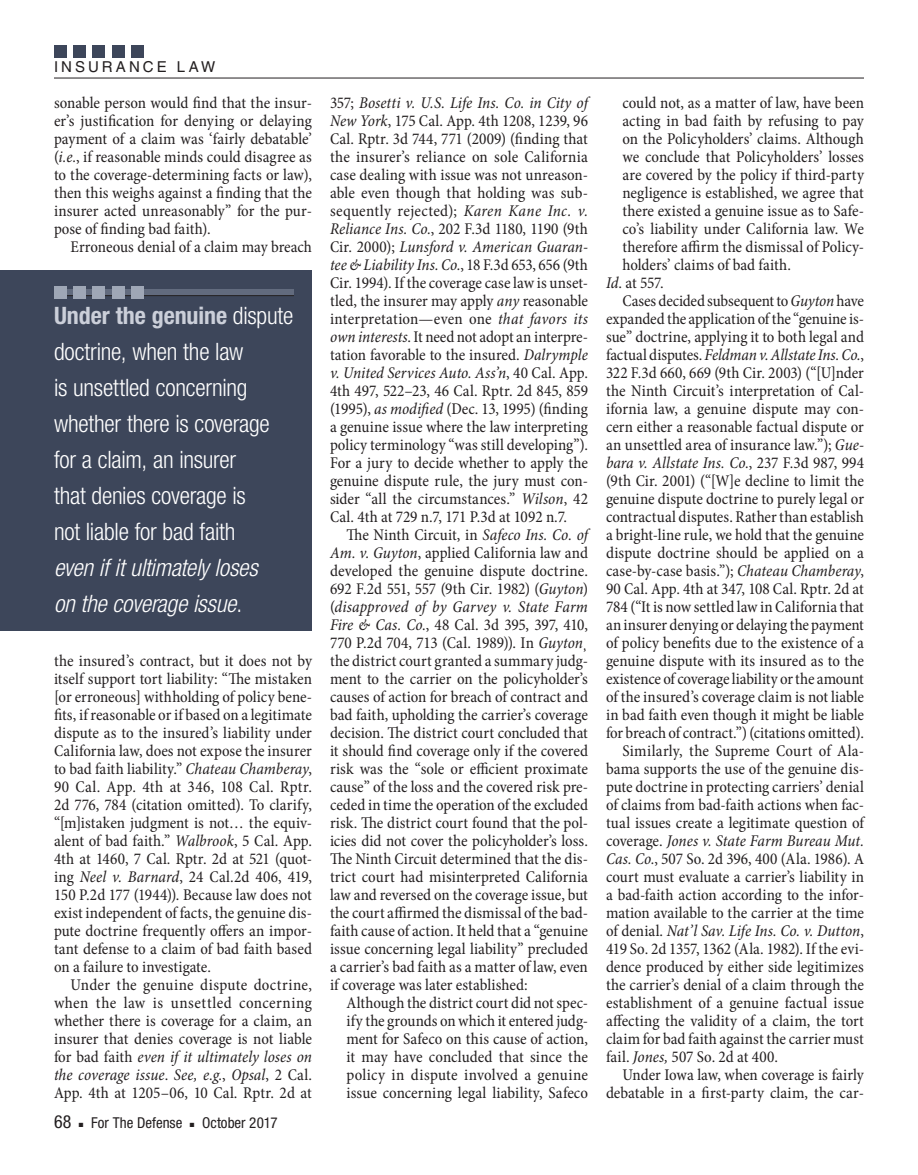
<style>
.page{position:relative;width:918px;height:1175px;background:#fff}
.page>*{position:absolute;margin:0;border:0;box-sizing:border-box;transform-origin:0 0}
.pullout_LH_block{font:300 condensed 24px/36px "Helvetica Neue";letter-spacing:-.01em;color:#fff}
.t1{font:condensed 18px "Helvetica Neue";color:#231f20}
.body_para_ind{font:condensed 16.5px/18px "Minion Pro";color:#231f20;text-align:justify}
.body_para_ind_tighte{font:condensed 16.5px/18px "Minion Pro";letter-spacing:-.005em;color:#231f20;text-align:justify}
.body_blockquote_1{font:condensed 16.5px/18px "Minion Pro";letter-spacing:.005em;color:#231f20;text-align:justify}
.body_no_ind{font:condensed 16.5px/18px "Minion Pro";color:#231f20;text-align:justify}
.t2{font:condensed 15px "Helvetica Neue";color:#231f20}
.t3{font:15px "Helvetica";letter-spacing:.2em;color:#231f20}
.s1{font-style:italic}
.s2{font-weight:700;color:#cbcfd9}
</style>
<div class="page">
<hr style="left:54px;top:78px;width:810px;height:1px;background:#231f20">
<div style="left:54px;top:45px;width:12px;height:12px;background:#3d465a"></div>
<div style="left:73px;top:45px;width:13px;height:12px;background:#3d465a"></div>
<div style="left:93px;top:45px;width:12px;height:12px;background:#3d465a"></div>
<div style="left:112px;top:45px;width:13px;height:12px;background:#3d465a"></div>
<div style="left:132px;top:45px;width:12px;height:12px;background:#3d465a"></div>
<div style="left:0;top:270px;width:312px;height:360px;background:#3d465a"></div>
<div style="left:54px;top:290px;width:240px;height:6px;background:#626b7e"></div>
<hr style="left:54px;top:295px;width:240px;height:1px;background:#231f20">
<div style="left:54px;top:286px;width:12px;height:13px;background:#9fa7b6"></div>
<div style="left:73px;top:286px;width:13px;height:13px;background:#9fa7b6"></div>
<div style="left:93px;top:286px;width:12px;height:13px;background:#9fa7b6"></div>
<div style="left:112px;top:286px;width:13px;height:13px;background:#9fa7b6"></div>
<div style="left:132px;top:286px;width:12px;height:13px;background:#9fa7b6"></div>
<p class="t3" style="left:54px;top:58px;width:163px">INSURANCE LAW</p>
<p class="body_no_ind" style="left:54px;top:94px;width:260px">sonable person would find that the insur&shy;er’s justification for denying or delaying payment of a claim was ‘fairly debatable’ (<span class="s1">i.e.</span>, if reasonable minds could disagree as to the coverage-determining facts or law), then this weighs against a finding that the insurer acted unreasonably” for the pur&shy;pose of finding bad faith).</p>
<p class="body_para_ind" style="left:70px;top:238px;width:243px">Erroneous denial of a claim may breach</p>
<p class="pullout_LH_block" style="left:54px;top:297px;width:241px"><span class="s2">Under the genuine</span> dispute doctrine, when the law<br>is unsettled concerning whether there is coverage for a claim, an insurer<br>that denies coverage is<br>not liable for bad faith<br><span class="s1">even if it ultimately loses<br>on the coverage issue</span>.</p>
<p class="body_para_ind" style="left:54px;top:652px;width:260px">the insured’s contract, but it does not by itself support tort liability: “The mistaken [or erroneous] withholding of policy bene&shy;fits, if reasonable or if based on a legitimate dispute as to the insured’s liability under California law, does not expose the insurer to bad faith liability.” <span class="s1">Chateau Chamberay</span>, 90 Cal. App. 4th at 346, 108 Cal. Rptr.<br>2d 776, 784 (citation omitted). To clarify, “[m]istaken judgment is not… the equiv&shy;alent of bad faith.” <span class="s1">Walbrook</span>, 5 Cal. App.<br>4th at 1460, 7 Cal. Rptr. 2d at 521 (quot&shy;ing <span class="s1">Neel v. Barnard</span>, 24 Cal.2d 406, 419, 150 P.2d 177 (1944)). Because law does not exist independent of facts, the genuine dis&shy;pute doctrine frequently offers an impor&shy;tant defense to a claim of bad faith based on a failure to investigate.</p>
<p class="body_para_ind" style="left:54px;top:976px;width:260px;text-indent:16px">Under the genuine dispute doctrine, when the law is unsettled concerning whether there is coverage for a claim, an insurer that denies coverage is not liable for bad faith <span class="s1">even if it ultimately loses on the coverage issue</span>. <span class="s1">See, e.g.</span>, <span class="s1">Opsal</span>, 2 Cal.<br>App. 4th at 1205–06, 10 Cal. Rptr. 2d at</p>
<p class="t1" style="left:54px;top:1111px;width:19px">68</p>
<p class="t2" style="left:79px;top:1114px;width:105px">■ For The Defense</p>
<p class="t2" style="left:190px;top:1114px;width:89px">■ October 2017</p>
<p class="body_para_ind" style="left:330px;top:94px;width:260px">357; <span class="s1">Bosetti v. U.S. Life Ins. Co. in City of New York</span>, 175 Cal. App. 4th 1208, 1239, 96<br>Cal. Rptr. 3d 744, 771 (2009) (finding that the insurer’s reliance on sole California case dealing with issue was not unreason&shy;able even though that holding was sub&shy;sequently rejected); <span class="s1">Karen Kane Inc. v.<br>Reliance Ins. Co.</span>, 202 F.3d 1180, 1190 (9th Cir. 2000); <span class="s1">Lunsford v. American Guaran&shy;tee &amp; Liability Ins. Co.</span>, 18 F.3d 653, 656 (9th Cir. 1994). If the coverage case law is unset&shy;tled, the insurer may apply <span class="s1">any</span> reasonable interpretation—even one <span class="s1">that favors its own interests</span>. It need not adopt an interpre&shy;tation favorable to the insured. <span class="s1">Dalrymple v. United Services Auto. Ass’n</span>, 40 Cal. App.<br>4th 497, 522–23, 46 Cal. Rptr. 2d 845, 859 (1995), <span class="s1">as modified</span> (Dec. 13, 1995) (finding a genuine issue where the law interpreting policy terminology “was still developing”).<br>For a jury to decide whether to apply the genuine dispute rule, the jury must con&shy;sider “all the circumstances.” <span class="s1">Wilson</span>, 42<br>Cal. 4th at 729 n.7, 171 P.3d at 1092 n.7.</p>
<p class="body_para_ind" style="left:330px;top:526px;width:260px;text-indent:16px">The Ninth Circuit, in <span class="s1">Safeco Ins. Co. of Am. v. Guyton</span>, applied California law and developed the genuine dispute doctrine.<br>692 F.2d 551, 557 (9th Cir. 1982) (<span class="s1">Guyton</span>) (<span class="s1">disapproved of by Garvey v. State Farm Fire &amp; Cas. Co.</span>, 48 Cal. 3d 395, 397, 410, 770 P.2d 704, 713 (Cal. 1989)). In <span class="s1">Guyton</span>¸ the district court granted a summary judg&shy;ment to the carrier on the policyholder’s causes of action for breach of contract and bad faith, upholding the carrier’s coverage decision. The district court concluded that it should find coverage only if the covered risk was the “sole or efficient proximate cause” of the loss and the covered risk pre&shy;ceded in time the operation of the excluded risk. The district court found that the pol&shy;icies did not cover the policyholder’s loss.<br>The Ninth Circuit determined that the dis&shy;trict court had misinterpreted California law and reversed on the coverage issue, but the court affirmed the dismissal of the bad&shy;faith cause of action. It held that a “genuine issue concerning legal liability” precluded a carrier’s bad faith as a matter of law, even if coverage was later established:</p>
<p class="body_blockquote_1" style="left:346px;top:994px;width:243px">Although the district court did not spec&shy;ify the grounds on which it entered judg&shy;ment for Safeco on this cause of action, it may have concluded that since the policy in dispute involved a genuine issue concerning legal liability, Safeco</p>
<p class="body_blockquote_1" style="left:622px;top:94px;width:243px">could not, as a matter of law, have been acting in bad faith by refusing to pay on the Policyholders’ claims. Although we conclude that Policyholders’ losses are covered by the policy if third-party negligence is established, we agree that there existed a genuine issue as to Safe&shy;co’s liability under California law. We therefore affirm the dismissal of Policy&shy;holders’ claims of bad faith.</p>
<p class="body_no_ind" style="left:606px;top:274px;width:59px"><span class="s1">Id</span>. at 557.</p>
<p class="body_para_ind_tighte" style="left:606px;top:292px;width:260px;text-indent:16px">Cases decided subsequent to <span class="s1">Guyton</span> have expanded the application of the “genuine is&shy;sue” doctrine, applying it to both legal and factual disputes. <span class="s1">Feldman v. Allstate Ins. Co.</span>, 322 F.3d 660, 669 (9th Cir. 2003) (“[U]nder the Ninth Circuit’s interpretation of Cal&shy;ifornia law, a genuine dispute may con&shy;cern either a reasonable factual dispute or an unsettled area of insurance law.”); <span class="s1">Gue&shy;bara v. Allstate Ins. Co.</span>, 237 F.3d 987, 994 (9th Cir. 2001) (“[W]e decline to limit the genuine dispute doctrine to purely legal or contractual disputes. Rather than establish a bright-line rule, we hold that the genuine dispute doctrine should be applied on a case-by-case basis.”); <span class="s1">Chateau Chamberay</span>, 90 Cal. App. 4th at 347, 108 Cal. Rptr. 2d at 784 (“It is now settled law in California that an insurer denying or delaying the payment of policy benefits due to the existence of a genuine dispute with its insured as to the existence of coverage liability or the amount of the insured’s coverage claim is not liable in bad faith even though it might be liable for breach of contract.”) (citations omitted).</p>
<p class="body_para_ind" style="left:606px;top:742px;width:260px;text-indent:16px">Similarly, the Supreme Court of Ala&shy;bama supports the use of the genuine dis&shy;pute doctrine in protecting carriers’ denial of claims from bad-faith actions when fac&shy;tual issues create a legitimate question of coverage. <span class="s1">Jones v. State Farm Bureau Mut.<br>Cas. Co.</span>, 507 So. 2d 396, 400 (Ala. 1986). A court must evaluate a carrier’s liability in a bad-faith action according to the infor&shy;mation available to the carrier at the time of denial. <span class="s1">Nat’l Sav. Life Ins. Co. v. Dutton</span>, 419 So. 2d 1357, 1362 (Ala. 1982). If the evi&shy;dence produced by either side legitimizes the carrier’s denial of a claim through the establishment of a genuine factual issue affecting the validity of a claim, the tort claim for bad faith against the carrier must fail. <span class="s1">Jones,</span> 507 So. 2d at 400.</p>
<p class="body_para_ind" style="left:606px;top:1066px;width:260px;text-align:right">Under Iowa law, when coverage is fairly debatable in a first-party claim, the car-</p>
</div>
